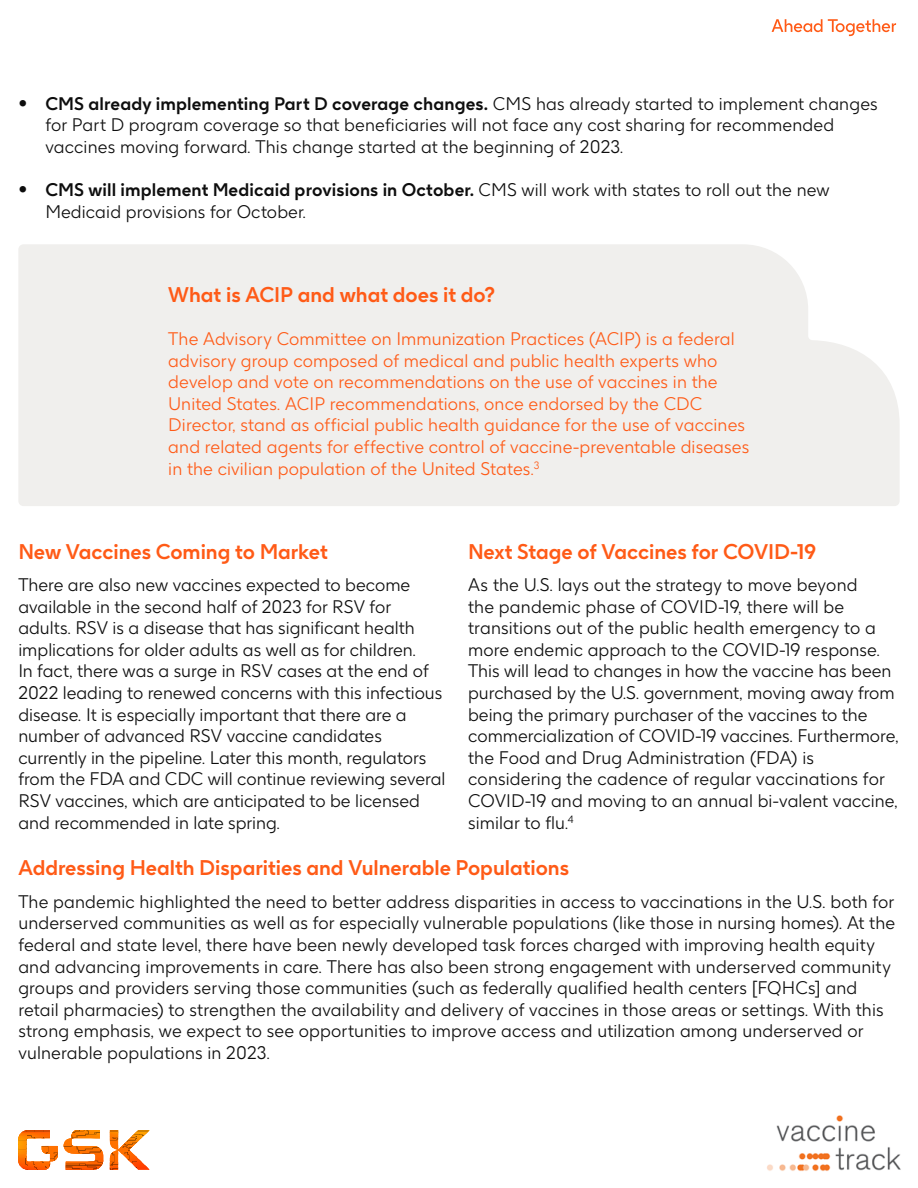
<style>
.page{position:relative;width:918px;height:1188px;background:#fff}
.page>*{position:absolute;margin:0;border:0;box-sizing:border-box;transform-origin:0 0}
.t1{font:700 21px "GSK Precision";color:#ff5a16}
.t2{font:300 18px "GSK Precision";letter-spacing:.005em;color:#0d0d0d}
.t3{font:300 18px "GSK Precision";letter-spacing:.01em;color:#ff5a16}
.t4{font:700 18px "GSK Precision";letter-spacing:.01em;color:#0d0d0d}
.t5{font:300 10.5px "GSK Precision";color:#0d0d0d}
.t6{font:300 10.5px "GSK Precision";color:#ff5a16}
.s1{font-weight:300}
</style>
<div class="page">
<svg style="left:110px;top:1130px;width:40px;height:40px"></svg>
<svg style="left:64px;top:1130px;width:40px;height:40px"></svg>
<svg style="left:18px;top:1130px;width:40px;height:40px"></svg>
<img style="left:767px;top:1115px;width:134px;height:56px">
<svg style="left:772px;top:19px;width:124px;height:17px"></svg>
<div style="left:18px;top:244px;width:882px;height:262px;background:#f0efed"></div>
<p class="t4" style="left:18px;top:89px;width:10px">•</p>
<p class="t4" style="left:45px;top:89px;width:834px">CMS already implementing Part D coverage changes. <span class="s1">CMS has already started to implement changes</span></p>
<p class="t2" style="left:45px;top:112px;width:790px">for Part D program coverage so that beneficiaries will not face any cost sharing for recommended</p>
<p class="t2" style="left:45px;top:133px;width:580px">vaccines moving forward. This change started at the beginning of 2023.</p>
<p class="t4" style="left:18px;top:175px;width:10px">•</p>
<p class="t4" style="left:45px;top:175px;width:786px">CMS will implement Medicaid provisions in October. <span class="s1">CMS will work with states to roll out the new</span></p>
<p class="t2" style="left:45px;top:198px;width:262px">Medicaid provisions for October.</p>
<p class="t1" style="left:168px;top:278px;width:328px">What is ACIP and what does it do?</p>
<p class="t3" style="left:168px;top:326px;width:568px">The Advisory Committee on Immunization Practices (ACIP) is a federal</p>
<p class="t3" style="left:168px;top:347px;width:551px">advisory group composed of medical and public health experts who</p>
<p class="t3" style="left:168px;top:369px;width:551px">develop and vote on recommendations on the use of vaccines in the</p>
<p class="t3" style="left:168px;top:390px;width:536px">United States. ACIP recommendations, once endorsed by the CDC</p>
<p class="t3" style="left:168px;top:412px;width:578px">Director, stand as official public health guidance for the use of vaccines</p>
<p class="t3" style="left:168px;top:434px;width:583px">and related agents for effective control of vaccine-preventable diseases</p>
<p class="t3" style="left:168px;top:455px;width:367px">in the civilian population of the United States.</p>
<p class="t6" style="left:534px;top:457px;width:7px">3</p>
<p class="t1" style="left:468px;top:535px;width:350px">Next Stage of Vaccines for COVID-19</p>
<p class="t2" style="left:468px;top:572px;width:391px">As the U.S. lays out the strategy to move beyond</p>
<p class="t2" style="left:468px;top:593px;width:377px">the pandemic phase of COVID-19, there will be</p>
<p class="t2" style="left:468px;top:615px;width:409px">transitions out of the public health emergency to a</p>
<p class="t2" style="left:468px;top:636px;width:413px">more endemic approach to the COVID-19 response.</p>
<p class="t2" style="left:468px;top:658px;width:425px">This will lead to changes in how the vaccine has been</p>
<p class="t2" style="left:468px;top:680px;width:428px">purchased by the U.S. government, moving away from</p>
<p class="t2" style="left:468px;top:701px;width:401px">being the primary purchaser of the vaccines to the</p>
<p class="t2" style="left:468px;top:723px;width:432px">commercialization of COVID-19 vaccines. Furthermore,</p>
<p class="t2" style="left:468px;top:744px;width:347px">the Food and Drug Administration (FDA) is</p>
<p class="t2" style="left:468px;top:766px;width:418px">considering the cadence of regular vaccinations for</p>
<p class="t2" style="left:468px;top:788px;width:431px">COVID-19 and moving to an annual bi-valent vaccine,</p>
<p class="t2" style="left:468px;top:809px;width:102px">similar to flu.</p>
<p class="t5" style="left:568px;top:811px;width:7px">4</p>
<p class="t1" style="left:18px;top:851px;width:552px">Addressing Health Disparities and Vulnerable Populations</p>
<p class="t2" style="left:18px;top:888px;width:878px">The pandemic highlighted the need to better address disparities in access to vaccinations in the U.S. both for</p>
<p class="t2" style="left:18px;top:910px;width:878px">underserved communities as well as for especially vulnerable populations (like those in nursing homes). At the</p>
<p class="t2" style="left:18px;top:932px;width:858px">federal and state level, there have been newly developed task forces charged with improving health equity</p>
<p class="t2" style="left:18px;top:953px;width:874px">and advancing improvements in care. There has also been strong engagement with underserved community</p>
<p class="t2" style="left:18px;top:975px;width:840px">groups and providers serving those communities (such as federally qualified health centers [FQHCs] and</p>
<p class="t2" style="left:18px;top:996px;width:867px">retail pharmacies) to strengthen the availability and delivery of vaccines in those areas or settings. With this</p>
<p class="t2" style="left:18px;top:1018px;width:847px">strong emphasis, we expect to see opportunities to improve access and utilization among underserved or</p>
<p class="t2" style="left:18px;top:1040px;width:253px">vulnerable populations in 2023.</p>
<p class="t1" style="left:18px;top:535px;width:311px">New Vaccines Coming to Market</p>
<p class="t2" style="left:18px;top:572px;width:393px">There are also new vaccines expected to become</p>
<p class="t2" style="left:18px;top:593px;width:374px">available in the second half of 2023 for RSV for</p>
<p class="t2" style="left:18px;top:615px;width:398px">adults. RSV is a disease that has significant health</p>
<p class="t2" style="left:18px;top:636px;width:399px">implications for older adults as well as for children.</p>
<p class="t2" style="left:18px;top:658px;width:412px">In fact, there was a surge in RSV cases at the end of</p>
<p class="t2" style="left:18px;top:680px;width:425px">2022 leading to renewed concerns with this infectious</p>
<p class="t2" style="left:18px;top:701px;width:390px">disease. It is especially important that there are a</p>
<p class="t2" style="left:18px;top:723px;width:365px">number of advanced RSV vaccine candidates</p>
<p class="t2" style="left:18px;top:744px;width:410px">currently in the pipeline. Later this month, regulators</p>
<p class="t2" style="left:18px;top:766px;width:429px">from the FDA and CDC will continue reviewing several</p>
<p class="t2" style="left:18px;top:788px;width:403px">RSV vaccines, which are anticipated to be licensed</p>
<p class="t2" style="left:18px;top:809px;width:263px">and recommended in late spring.</p>
</div>
